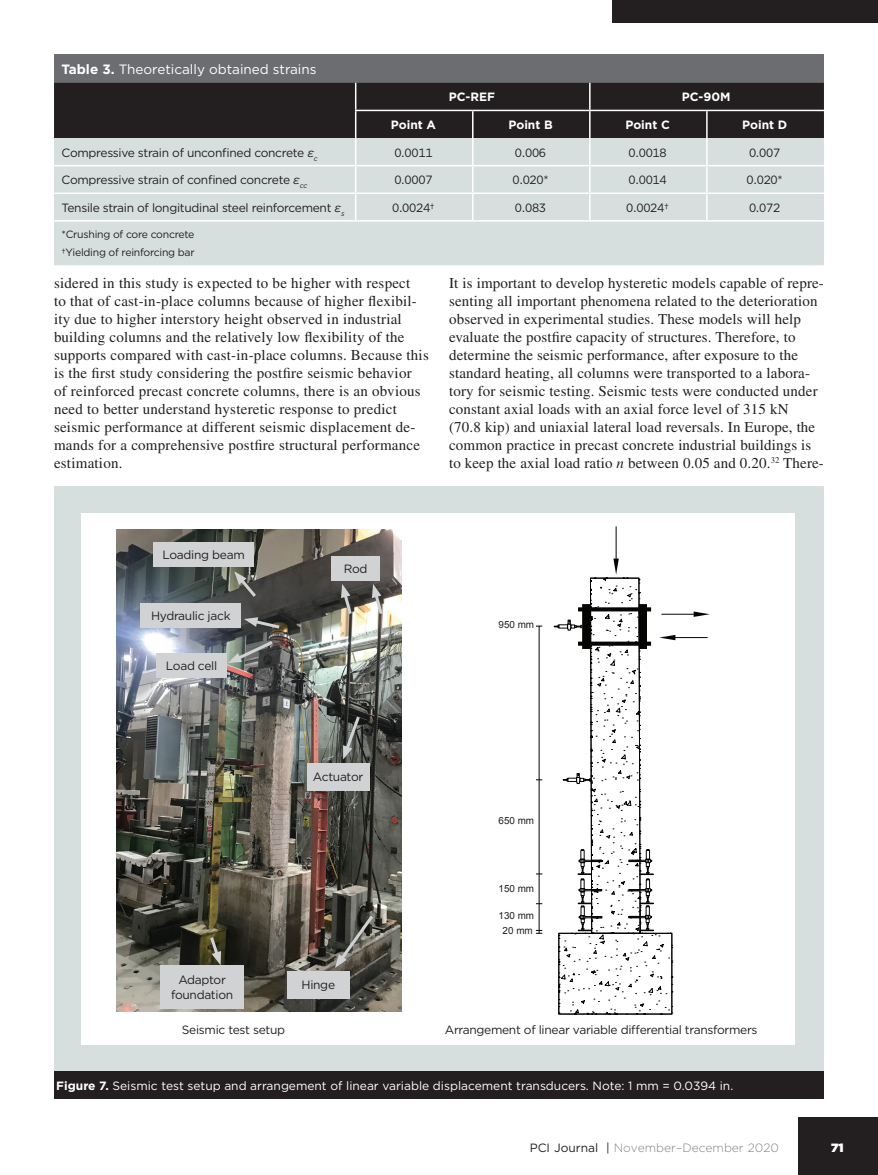
<style>
.page{position:relative;width:878px;height:1175px;background:#fff}
.page>*{position:absolute;margin:0;border:0;box-sizing:border-box;transform-origin:0 0}
.Body{font:15px/18px "Times LT Std";letter-spacing:.01em;color:#231f20}
.Table_title_head{font:13.5px "Gotham";color:#fff}
.Figure_label{font:12px/15px "Gotham";letter-spacing:-.025em;color:#231f20;text-align:center}
.Table_body{font:12px "Gotham";letter-spacing:-.025em;color:#231f20}
.Figure_caption{font:12px "Gotham";color:#fff}
.Table_body_centered{font:12px "Gotham";letter-spacing:-.025em;color:#231f20}
.Table_head_bold{font:700 12px "Gotham";color:#fff}
.t1{font:300 12px "Gotham";color:#808285}
.t2{font:900 12px "Gotham";color:#fff}
.Table_note{font:10.5px/18px "Gotham";letter-spacing:-.025em;color:#231f20}
.t3{font:9.9px/14.9px "Arial";color:#231f20;text-align:center}
.s1{font-weight:700}
.s2{font-style:italic}
.s3{font-weight:400;color:#231f20}
</style>
<div class="page">
<div style="left:612px;top:0;width:266px;height:23px;background:#231f20"></div>
<div style="left:798px;top:1117px;width:80px;height:57px;background:#231f20"></div>
<div style="left:54px;top:486px;width:770px;height:587px;background:#d7dfde"></div>
<div style="left:81px;top:513px;width:713px;height:531px;background:#fff"></div>
<svg style="left:560px;top:613px;width:112px;height:399px"></svg>
<div style="left:558px;top:933px;width:114px;height:81px;border:1px solid #040503"></div>
<svg style="left:693px;top:611px;width:16px;height:6px"></svg>
<hr style="left:661px;top:614px;width:32px;height:1px;background:#040503">
<svg style="left:659px;top:635px;width:16px;height:5px"></svg>
<hr style="left:675px;top:637px;width:32px;height:1px;background:#040503">
<hr style="left:616px;top:526px;width:1px;height:32px;background:#040503">
<svg style="left:554px;top:558px;width:99px;height:375px"></svg>
<hr style="left:590px;top:578px;width:1px;height:48px;background:#040503">
<hr style="left:539px;top:626px;width:1px;height:307px;background:#040503">
<svg style="left:536px;top:930px;width:6px;height:4px"></svg>
<img style="left:116px;top:529px;width:285px;height:482px">
<svg style="left:335px;top:912px;width:41px;height:56px"></svg>
<div style="left:54px;top:1071px;width:770px;height:27px;background:#231f20"></div>
<div style="left:153px;top:542px;width:101px;height:25px;background:#d1d2d4"></div>
<div style="left:140px;top:603px;width:101px;height:25px;background:#d1d2d4"></div>
<div style="left:156px;top:653px;width:71px;height:25px;background:#d1d2d4"></div>
<div style="left:331px;top:556px;width:49px;height:24px;background:#d1d2d4"></div>
<div style="left:307px;top:763px;width:62px;height:27px;background:#d1d2d4"></div>
<div style="left:287px;top:971px;width:62px;height:27px;background:#d1d2d4"></div>
<div style="left:160px;top:965px;width:84px;height:43px;background:#d1d2d4"></div>
<svg style="left:234px;top:571px;width:25px;height:29px"></svg>
<svg style="left:341px;top:584px;width:13px;height:33px"></svg>
<svg style="left:372px;top:584px;width:13px;height:33px"></svg>
<svg style="left:244px;top:617px;width:39px;height:13px"></svg>
<svg style="left:228px;top:638px;width:48px;height:25px"></svg>
<svg style="left:342px;top:713px;width:20px;height:46px"></svg>
<svg style="left:208px;top:934px;width:13px;height:31px"></svg>
<div style="left:54px;top:54px;width:770px;height:29px;background:#6c6d70"></div>
<div style="left:54px;top:83px;width:770px;height:55px;background:#231f20"></div>
<div style="left:54px;top:138px;width:770px;height:127px;background:#d7dfde"></div>
<hr style="left:54px;top:220px;width:302px;height:2px;background:#fff">
<hr style="left:356px;top:220px;width:116px;height:2px;background:#fff">
<hr style="left:472px;top:220px;width:118px;height:2px;background:#fff">
<hr style="left:590px;top:220px;width:116px;height:2px;background:#fff">
<hr style="left:706px;top:220px;width:118px;height:2px;background:#fff">
<hr style="left:355px;top:110px;width:117px;height:1px;background:#fff">
<hr style="left:472px;top:110px;width:118px;height:1px;background:#fff">
<hr style="left:590px;top:110px;width:116px;height:1px;background:#fff">
<hr style="left:706px;top:110px;width:118px;height:1px;background:#fff">
<hr style="left:54px;top:165px;width:302px;height:1px;background:#fff">
<hr style="left:356px;top:165px;width:116px;height:1px;background:#fff">
<hr style="left:472px;top:165px;width:118px;height:1px;background:#fff">
<hr style="left:590px;top:165px;width:116px;height:1px;background:#fff">
<hr style="left:706px;top:165px;width:118px;height:1px;background:#fff">
<hr style="left:54px;top:192px;width:302px;height:2px;background:#fff">
<hr style="left:356px;top:192px;width:116px;height:2px;background:#fff">
<svg style="left:355px;top:83px;width:1px;height:137px"></svg>
<hr style="left:472px;top:192px;width:118px;height:2px;background:#fff">
<svg style="left:472px;top:111px;width:1px;height:109px"></svg>
<hr style="left:590px;top:192px;width:116px;height:2px;background:#fff">
<svg style="left:589px;top:83px;width:1px;height:137px"></svg>
<hr style="left:706px;top:192px;width:118px;height:2px;background:#fff">
<svg style="left:706px;top:111px;width:1px;height:109px"></svg>
<p class="Table_title_head" style="left:62px;top:60px;width:256px"><span class="s1">Table 3.</span> Theoretically obtained strains</p>
<p class="Table_head_bold" style="left:449px;top:89px;width:48px">PC-REF</p>
<p class="Table_head_bold" style="left:681px;top:89px;width:50px">PC-90M</p>
<p class="Table_head_bold" style="left:391px;top:117px;width:47px">Point A</p>
<p class="Table_head_bold" style="left:508px;top:117px;width:46px">Point B</p>
<p class="Table_head_bold" style="left:625px;top:117px;width:46px">Point C</p>
<p class="Table_head_bold" style="left:742px;top:117px;width:46px">Point D</p>
<p class="Table_body" style="left:62px;top:145px;width:258px">Compressive strain of unconfined concrete <span class="s2">ε</span><sub>c</sub></p>
<p class="Table_body_centered" style="left:394px;top:145px;width:40px">0.0011</p>
<p class="Table_body_centered" style="left:515px;top:145px;width:33px">0.006</p>
<p class="Table_body_centered" style="left:628px;top:145px;width:40px">0.0018</p>
<p class="Table_body_centered" style="left:749px;top:145px;width:33px">0.007</p>
<p class="Table_body" style="left:62px;top:172px;width:247px">Compressive strain of confined concrete <span class="s2">ε</span><sub>cc</sub></p>
<p class="Table_body_centered" style="left:394px;top:172px;width:40px">0.0007</p>
<p class="Table_body_centered" style="left:512px;top:172px;width:38px">0.020*</p>
<p class="Table_body_centered" style="left:628px;top:172px;width:40px">0.0014</p>
<p class="Table_body_centered" style="left:746px;top:172px;width:38px">0.020*</p>
<p class="Table_body" style="left:62px;top:200px;width:284px">Tensile strain of longitudinal steel reinforcement <span class="s2">ε</span><sub>s</sub></p>
<p class="Table_body_centered" style="left:392px;top:200px;width:44px">0.0024†</p>
<p class="Table_body_centered" style="left:515px;top:200px;width:33px">0.083</p>
<p class="Table_body_centered" style="left:626px;top:200px;width:44px">0.0024†</p>
<p class="Table_body_centered" style="left:749px;top:200px;width:33px">0.072</p>
<p class="Table_note" style="left:62px;top:225px;width:135px">*Crushing of core concrete †Yielding of reinforcing bar</p>
<p class="Body" style="left:54px;top:274px;width:376px">sidered in this study is expected to be higher with respect<br>to that of cast-in-place columns because of higher flexibil&shy;ity due to higher interstory height observed in industrial building columns and the relatively low flexibility of the supports compared with cast-in-place columns. Because this is the first study considering the postfire seismic behavior<br>of reinforced precast concrete columns, there is an obvious need to better understand hysteretic response to predict seismic performance at different seismic displacement de&shy;mands for a comprehensive postfire structural performance estimation.</p>
<p class="Body" style="left:449px;top:274px;width:376px">It is important to develop hysteretic models capable of repre&shy;senting all important phenomena related to the deterioration observed in experimental studies. These models will help evaluate the postfire capacity of structures. Therefore, to determine the seismic performance, after exposure to the standard heating, all columns were transported to a labora&shy;tory for seismic testing. Seismic tests were conducted under constant axial loads with an axial force level of 315 kN (70.8 kip) and uniaxial lateral load reversals. In Europe, the common practice in precast concrete industrial buildings is to keep the axial load ratio <span class="s2">n</span> between 0.05 and 0.20.<sup>32</sup> There-</p>
<p class="Figure_label" style="left:162px;top:547px;width:84px">Loading beam</p>
<p class="Figure_label" style="left:151px;top:608px;width:81px">Hydraulic jack</p>
<p class="Figure_label" style="left:166px;top:658px;width:53px">Load cell</p>
<p class="Figure_label" style="left:344px;top:561px;width:25px">Rod</p>
<p class="Figure_label" style="left:313px;top:769px;width:52px">Actuator</p>
<p class="Figure_label" style="left:171px;top:972px;width:64px">Adaptor foundation</p>
<p class="Figure_label" style="left:182px;top:1021px;width:105px">Seismic test setup</p>
<p class="Figure_label" style="left:301px;top:977px;width:35px">Hinge</p>
<p class="t3" style="left:498px;top:617px;width:37px">950 mm</p>
<p class="t3" style="left:498px;top:813px;width:37px">650 mm</p>
<p class="t3" style="left:498px;top:881px;width:37px">150 mm</p>
<p class="t3" style="left:498px;top:908px;width:37px">130 mm<br>20 mm</p>
<p class="Figure_label" style="left:445px;top:1021px;width:314px">Arrangement of linear variable differential transformers</p>
<p class="Figure_caption" style="left:56px;top:1077px;width:678px"><span class="s1">Figure 7.</span> Seismic test setup and arrangement of linear variable displacement transducers. Note: 1 mm = 0.0394 in.</p>
<p class="t1" style="left:529px;top:1140px;width:251px"><span class="s3">PCI Journal</span> <span class="s3">|</span> November–December 2020</p>
<p class="t2" style="left:831px;top:1139px;width:14px">71</p>
</div>
